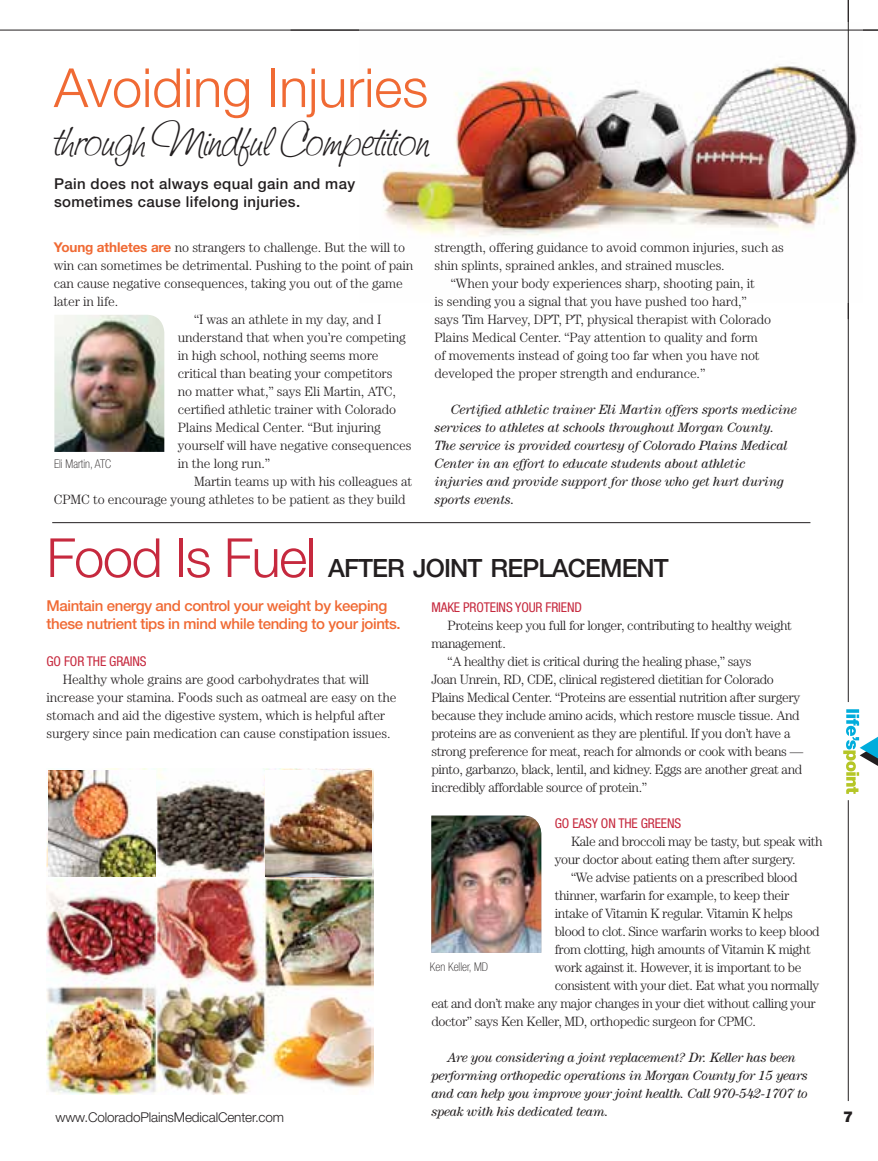
<style>
.page{position:relative;width:878px;height:1161px;background:#fff}
.page>*{position:absolute;margin:0;border:0;box-sizing:border-box;transform-origin:0 0}
.t1{font:300 54px "Helvetica Neue LT Std";color:#f06a34}
.t2{font:500 36px "Saginaw";letter-spacing:.025em;color:#231f20}
.t3{font:500 25.2px "Helvetica Neue LT Std";letter-spacing:-.035em;color:#231f20}
.t4{font:500 15px/18px "Helvetica Neue LT Std";letter-spacing:-.025em;color:#f06a34}
.t5{font:500 15px/18px "Helvetica Neue LT Std";letter-spacing:.025em;color:#231f20}
.t6{font:900 15px "Helvetica Neue LT Std";color:#231f20}
.t7{font:300 13.5px/18px "Century";letter-spacing:-.01em;color:#231f20}
.t8{font:300 13.5px "Century";letter-spacing:-.03em;color:#231f20}
.t9{font:italic 13.5px/18px "Century";letter-spacing:-.01em;color:#231f20}
.t10{font:condensed 13.5px "Helvetica Neue LT Std";letter-spacing:-.01em;color:#c6293e}
.t11{font:300 13.5px "Helvetica Neue LT Std";letter-spacing:-.01em;color:#231f20}
.t12{font:100 condensed 12px "Helvetica Neue LT Std";color:#231f20}
.s1{font-family:"Helvetica Neue LT Std";font-weight:700;color:#f06a34}
.s2{font-weight:300;font-size:54px;color:#c6293e}
</style>
<div class="page">
<hr style="left:0;top:30px;width:878px;height:1px;background:#231f20">
<hr style="left:847px;top:800px;width:1px;height:301px;background:#231f20">
<hr style="left:847px;top:0;width:1px;height:702px;background:#231f20">
<img style="left:359px;top:22px;width:503px;height:280px">
<hr style="left:847px;top:0;width:1px;height:114px;background:#231f20">
<hr style="left:290px;top:30px;width:588px;height:1px;background:#231f20">
<hr style="left:847px;top:167px;width:1px;height:152px;background:#231f20">
<img style="left:54px;top:315px;width:110px;height:137px">
<img style="left:431px;top:816px;width:110px;height:137px">
<hr style="left:52px;top:522px;width:758px;height:1px;background:#231f20">
<img style="left:47px;top:768px;width:326px;height:327px">
<img style="left:49px;top:771px;width:106px;height:105px">
<img style="left:266px;top:770px;width:105px;height:107px">
<svg style="left:843px;top:709px;width:35px;height:85px"></svg>
<h1 class="t1" style="left:54px;top:55px;width:376px">Avoiding Injuries</h1>
<h2 class="t2" style="left:54px;top:112px;width:376px">through Mindful Competition</h2>
<p class="t5" style="left:54px;top:174px;width:303px">Pain does not always equal gain and may sometimes cause lifelong injuries.</p>
<p class="t7" style="left:54px;top:238px;width:353px"><span class="s1">Young athletes are</span> no strangers to challenge. But the will to</p>
<p class="t7" style="left:54px;top:256px;width:361px">win can sometimes be detrimental. Pushing to the point of pain</p>
<p class="t7" style="left:54px;top:274px;width:350px">can cause negative consequences, taking you out of the game</p>
<p class="t7" style="left:54px;top:292px;width:66px">later in life.</p>
<p class="t7" style="left:194px;top:310px;width:189px">“I was an athlete in my day, and I</p>
<p class="t7" style="left:178px;top:328px;width:229px">understand that when you’re competing</p>
<p class="t7" style="left:178px;top:346px;width:202px">in high school, nothing seems more</p>
<p class="t7" style="left:178px;top:364px;width:216px">critical than beating your competitors</p>
<p class="t7" style="left:178px;top:382px;width:219px">no matter what,” says Eli Martin, ATC,</p>
<p class="t7" style="left:178px;top:400px;width:220px">certified athletic trainer with Colorado</p>
<p class="t7" style="left:178px;top:418px;width:205px">Plains Medical Center. “But injuring</p>
<p class="t7" style="left:178px;top:436px;width:235px">yourself will have negative consequences</p>
<p class="t7" style="left:178px;top:454px;width:94px">in the long run.”</p>
<p class="t7" style="left:194px;top:472px;width:219px">Martin teams up with his colleagues at</p>
<p class="t7" style="left:54px;top:490px;width:353px">CPMC to encourage young athletes to be patient as they build</p>
<p class="t12" style="left:54px;top:457px;width:59px">Eli Martin, ATC</p>
<p class="t7" style="left:434px;top:238px;width:351px">strength, offering guidance to avoid common injuries, such as</p>
<p class="t7" style="left:434px;top:256px;width:292px">shin splints, sprained ankles, and strained muscles.</p>
<p class="t7" style="left:450px;top:274px;width:306px">“When your body experiences sharp, shooting pain, it</p>
<p class="t7" style="left:434px;top:292px;width:314px">is sending you a signal that you have pushed too hard,”</p>
<p class="t7" style="left:434px;top:310px;width:338px">says Tim Harvey, DPT, PT, physical therapist with Colorado</p>
<p class="t7" style="left:434px;top:328px;width:325px">Plains Medical Center. “Pay attention to quality and form</p>
<p class="t7" style="left:434px;top:346px;width:327px">of movements instead of going too far when you have not</p>
<p class="t7" style="left:434px;top:364px;width:272px">developed the proper strength and endurance.”</p>
<p class="t9" style="left:434px;top:400px;width:364px;text-indent:16px">Certified athletic trainer Eli Martin offers sports medicine services to athletes at schools throughout Morgan County.<br>The service is provided courtesy of Colorado Plains Medical Center in an effort to educate students about athletic injuries and provide support for those who get hurt during sports events.</p>
<h3 class="t3" style="left:46px;top:553px;width:624px"><span class="s2">Food Is Fuel</span> AFTER JOINT REPLACEMENT</h3>
<p class="t4" style="left:46px;top:597px;width:356px">Maintain energy and control your weight by keeping these nutrient tips in mind while tending to your joints.</p>
<p class="t10" style="left:431px;top:599px;width:152px">MAKE PROTEINS YOUR FRIEND</p>
<p class="t8" style="left:447px;top:618px;width:346px">Proteins keep you full for longer, contributing to healthy weight</p>
<p class="t8" style="left:431px;top:636px;width:76px">management.</p>
<p class="t8" style="left:447px;top:654px;width:305px">“A healthy diet is critical during the healing phase,” says</p>
<p class="t8" style="left:431px;top:672px;width:344px">Joan Unrein, RD, CDE, clinical registered dietitian for Colorado</p>
<p class="t8" style="left:431px;top:690px;width:370px">Plains Medical Center. “Proteins are essential nutrition after surgery</p>
<p class="t8" style="left:431px;top:708px;width:370px">because they include amino acids, which restore muscle tissue. And</p>
<p class="t8" style="left:431px;top:726px;width:360px">proteins are as convenient as they are plentiful. If you don’t have a</p>
<p class="t8" style="left:431px;top:744px;width:373px">strong preference for meat, reach for almonds or cook with beans —</p>
<p class="t8" style="left:431px;top:762px;width:372px">pinto, garbanzo, black, lentil, and kidney. Eggs are another great and</p>
<p class="t8" style="left:431px;top:780px;width:217px">incredibly affordable source of protein.”</p>
<p class="t10" style="left:554px;top:815px;width:128px">GO EASY ON THE GREENS</p>
<p class="t8" style="left:571px;top:834px;width:253px">Kale and broccoli may be tasty, but speak with</p>
<p class="t8" style="left:554px;top:852px;width:242px">your doctor about eating them after surgery.</p>
<p class="t8" style="left:571px;top:870px;width:228px">“We advise patients on a prescribed blood</p>
<p class="t8" style="left:554px;top:888px;width:236px">thinner, warfarin for example, to keep their</p>
<p class="t8" style="left:554px;top:906px;width:240px">intake of Vitamin K regular. Vitamin K helps</p>
<p class="t8" style="left:554px;top:924px;width:266px">blood to clot. Since warfarin works to keep blood</p>
<p class="t8" style="left:554px;top:942px;width:257px">from clotting, high amounts of Vitamin K might</p>
<p class="t8" style="left:554px;top:960px;width:248px">work against it. However, it is important to be</p>
<p class="t8" style="left:554px;top:978px;width:266px">consistent with your diet. Eat what you normally</p>
<p class="t8" style="left:431px;top:996px;width:386px">eat and don’t make any major changes in your diet without calling your</p>
<p class="t8" style="left:431px;top:1014px;width:326px">doctor” says Ken Keller, MD, orthopedic surgeon for CPMC.</p>
<p class="t9" style="left:431px;top:1048px;width:378px;text-indent:16px">Are you considering a joint replacement? Dr. Keller has been performing orthopedic operations in Morgan County for 15 years and can help you improve your joint health. Call 970-542-1707 to speak with his dedicated team.</p>
<p class="t10" style="left:46px;top:653px;width:102px">GO FOR THE GRAINS</p>
<p class="t7" style="left:46px;top:670px;width:351px;text-indent:16px">Healthy whole grains are good carbohydrates that will increase your stamina. Foods such as oatmeal are easy on the stomach and aid the digestive system, which is helpful after surgery since pain medication can cause constipation issues.</p>
<p class="t12" style="left:430px;top:960px;width:60px">Ken Keller, MD</p>
<p class="t11" style="left:56px;top:1109px;width:230px">www.ColoradoPlainsMedicalCenter.com</p>
<p class="t6" style="left:843px;top:1108px;width:12px">7</p>
</div>
